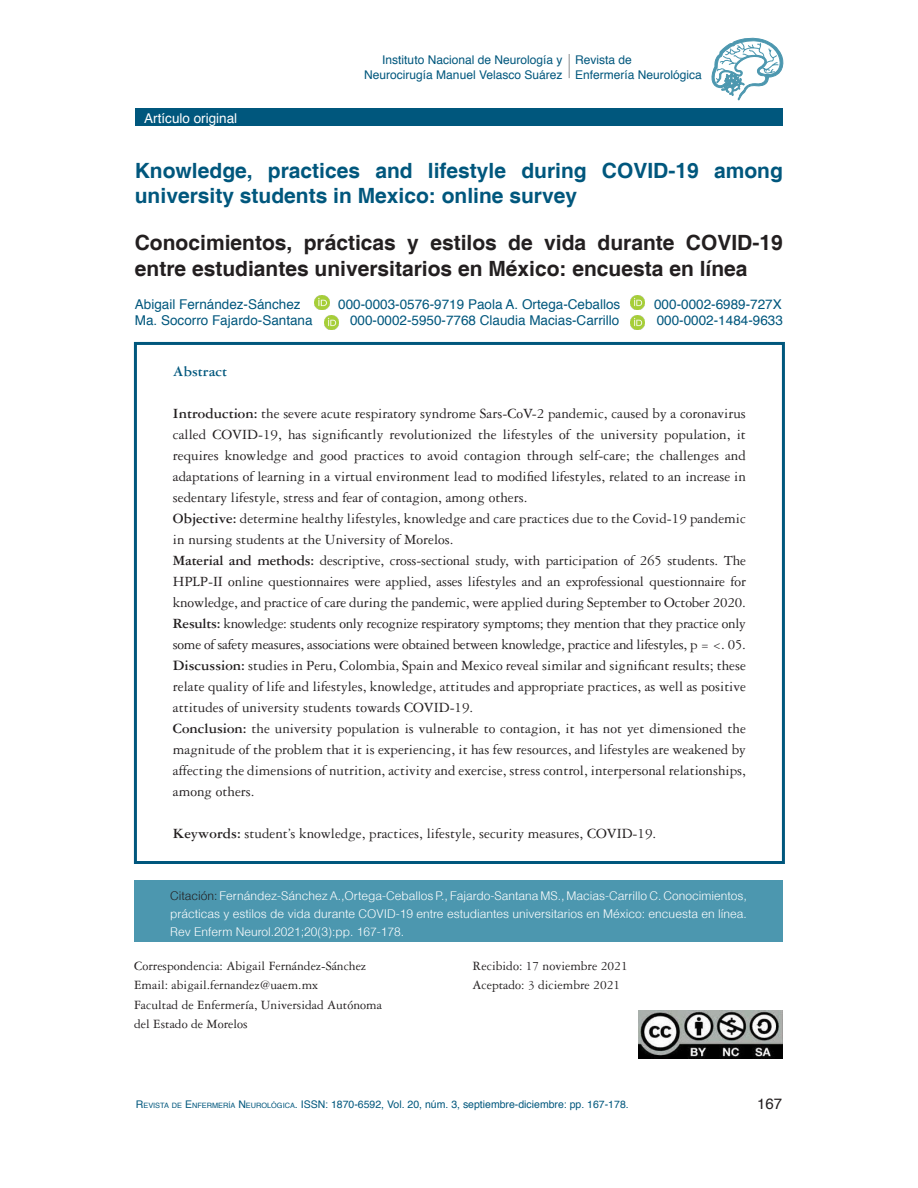
<style>
.page{position:relative;width:918px;height:1188px;background:#fff}
.page>*{position:absolute;margin:0;border:0;box-sizing:border-box;transform-origin:0 0}
.TITULO_NEGRO{font:700 21px/25.5px "Helvetica";color:#231f20}
.TITULO_AZUL{font:700 21px/25.5px "Helvetica";color:#00577d}
.ABSTRACT{font:15px/21px "Garamond 3 LT Std";color:#231f20;text-align:justify}
.ABSTRACT-2{font:15px/21px "Garamond 3 LT Std";letter-spacing:-.02em;color:#231f20}
.ABSTRACT-3{font:700 15px "Garamond 3 LT Std";color:#00577d}
.t1{font:15px "Helvetica";color:#231f20}
.INSTITUCCIÓN{font:13.5px/19.5px "Garamond 3 LT Std";color:#231f20}
.AUTORES{font:13.5px "Helvetica";color:#00577d}
.t2{font:13.5px "Helvetica";color:#fff}
.citación{font:300 12px/18px "Helvetica";color:#fff;text-align:justify}
.t3{font:12px/15px "Helvetica";color:#00577d;text-align:right}
.t4{font:10.5px "Helvetica";color:#00577d}
.s1{font-weight:700}
.s2{color:#231f20}
.s3{font-style:inherit}
.s4{font-size:7.35px}
</style>
<div class="page">
<div style="left:135px;top:108px;width:648px;height:18px;background:#00577d"></div>
<svg style="left:711px;top:37px;width:73px;height:63px"></svg>
<hr style="left:568px;top:54px;width:2px;height:24px;background:#808285">
<div style="left:134px;top:880px;width:649px;height:62px;background:#4c97af"></div>
<div style="left:134px;top:342px;width:651px;height:522px;border:3px solid #00577d"></div>
<img style="left:315px;top:296px;width:14px;height:14px">
<img style="left:638px;top:1011px;width:144px;height:48px">
<img style="left:630px;top:296px;width:15px;height:14px">
<img style="left:324px;top:316px;width:14px;height:14px">
<img style="left:630px;top:316px;width:15px;height:14px">
<p class="t2" style="left:144px;top:107px;width:95px">Artículo original</p>
<p class="t3" style="left:364px;top:53px;width:200px">Instituto Nacional de Neurología y<br>Neurocirugía Manuel Velasco Suárez</p>
<p class="t3" style="left:575px;top:53px;width:128px;text-align:left">Revista de<br>Enfermería Neurológica</p>
<p class="TITULO_AZUL" style="left:135px;top:159px;width:650px">Knowledge, practices and lifestyle during COVID-19 among university students in Mexico: online survey</p>
<p class="TITULO_NEGRO" style="left:135px;top:231px;width:649px">Conocimientos, prácticas y estilos de vida durante COVID-19 entre estudiantes universitarios en México: encuesta en línea</p>
<p class="AUTORES" style="left:135px;top:294px;width:167px">Abigail Fernández-Sánchez</p>
<p class="AUTORES" style="left:338px;top:294px;width:284px">000-0003-0576-9719 Paola A. Ortega-Ceballos</p>
<p class="AUTORES" style="left:654px;top:294px;width:129px">000-0002-6989-727X</p>
<p class="AUTORES" style="left:135px;top:310px;width:179px">Ma. Socorro Fajardo-Santana</p>
<p class="AUTORES" style="left:350px;top:310px;width:271px">000-0002-5950-7768 Claudia Macias-Carrillo</p>
<p class="AUTORES" style="left:657px;top:310px;width:128px">000-0002-1484-9633</p>
<p class="ABSTRACT-3" style="left:173px;top:363px;width:56px">Abstract</p>
<p class="ABSTRACT" style="left:173px;top:403px;width:575px"><span class="s1">Introduction:</span> the severe acute respiratory syndrome Sars-CoV-2 pandemic, caused by a coronavirus called COVID-19, has significantly revolutionized the lifestyles of the university population, it requires knowledge and good practices to avoid contagion through self-care; the challenges and adaptations of learning in a virtual environment lead to modified lifestyles, related to an increase in sedentary lifestyle, stress and fear of contagion, among others.</p>
<p class="ABSTRACT" style="left:173px;top:508px;width:574px"><span class="s1">Objective:</span> determine healthy lifestyles, knowledge and care practices due to the Covid-19 pandemic in nursing students at the University of Morelos.</p>
<p class="ABSTRACT" style="left:173px;top:550px;width:575px"><span class="s1">Material and methods:</span> descriptive, cross-sectional study, with participation of 265 students. The HPLP-II online questionnaires were applied, asses lifestyles and an exprofessional questionnaire for knowledge, and practice of care during the pandemic, were applied during September to October 2020.</p>
<p class="ABSTRACT-2" style="left:173px;top:613px;width:575px"><span class="s1">Results:</span> knowledge: students only recognize respiratory symptoms; they mention that they practice only some of safety measures, associations were obtained between knowledge, practice and lifestyles, p = &lt;. 05.</p>
<p class="ABSTRACT" style="left:173px;top:655px;width:575px"><span class="s1">Discussion:</span> studies in Peru, Colombia, Spain and Mexico reveal similar and significant results; these relate quality of life and lifestyles, knowledge, attitudes and appropriate practices, as well as positive attitudes of university students towards COVID-19.</p>
<p class="ABSTRACT" style="left:173px;top:718px;width:575px"><span class="s1">Conclusion:</span> the university population is vulnerable to contagion, it has not yet dimensioned the magnitude of the problem that it is experiencing, it has few resources, and lifestyles are weakened by affecting the dimensions of nutrition, activity and exercise, stress control, interpersonal relationships, among others.</p>
<p class="ABSTRACT" style="left:173px;top:823px;width:485px"><span class="s1">Keywords:</span> student’s knowledge, practices, lifestyle, security measures, COVID-19.</p>
<p class="citación" style="left:170px;top:887px;width:578px"><span class="s2">Citación:</span> Fernández-Sánchez A.,Ortega-Ceballos P., Fajardo-Santana MS., Macias-Carrillo C. Conocimientos, prácticas y estilos de vida durante COVID-19 entre estudiantes universitarios en México: encuesta en línea.<br>Rev Enferm Neurol.2021;20(3):pp. 167-178.</p>
<p class="INSTITUCCIÓN" style="left:134px;top:956px;width:234px">Correspondencia: Abigail Fernández-Sánchez</p>
<p class="INSTITUCCIÓN" style="left:134px;top:976px;width:186px">Email: abigail.fernandez@uaem.mx</p>
<p class="INSTITUCCIÓN" style="left:134px;top:995px;width:249px">Facultad de Enfermería, Universidad Autónoma</p>
<p class="INSTITUCCIÓN" style="left:134px;top:1015px;width:115px">del Estado de Morelos</p>
<p class="INSTITUCCIÓN" style="left:473px;top:956px;width:157px">Recibido: 17 noviembre 2021<br>Aceptado: 3 diciembre 2021</p>
<p class="t4" style="left:136px;top:1096px;width:494px"><span class="s3">R</span><span class="s4">EVISTA DE</span> <span class="s3">E</span> <span class="s4">NFERMERÍA</span> <span class="s3">N</span> <span class="s4">EUROLÓGICA</span>. ISSN: 1870-6592, Vol. 20, núm. 3, septiembre-diciembre: pp. 167-178.</p>
<p class="t1" style="left:757px;top:1092px;width:27px">167</p>
</div>
